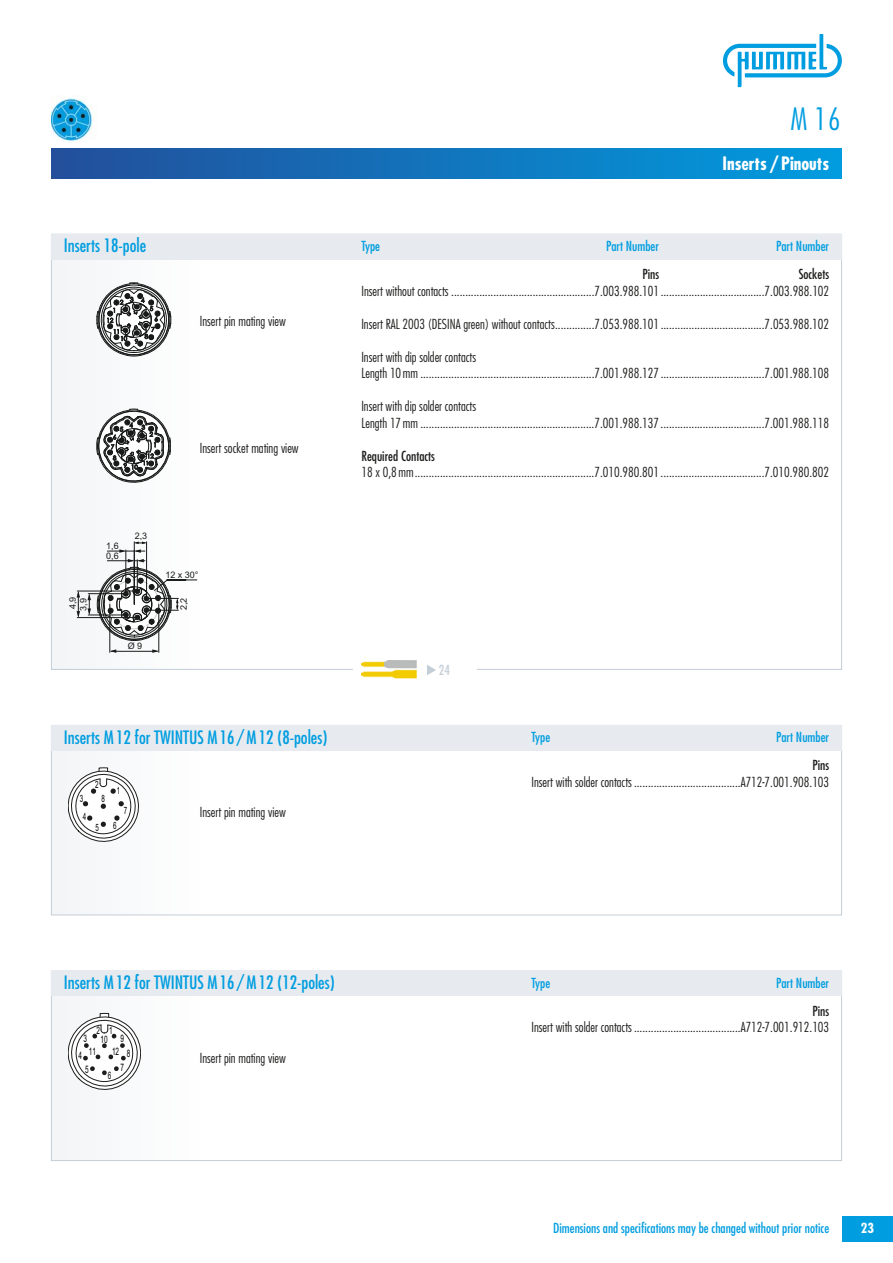
<style>
.page{position:relative;width:893px;height:1263px;background:#fff}
.page>*{position:absolute;margin:0;border:0;box-sizing:border-box;transform-origin:0 0}
.t1{font:300 condensed 30px "Futura Std";color:#009de0}
.t2{font:condensed 18px "Futura Std";color:#009de0}
.t3{font:700 condensed 18px "Futura Std";color:#fff}
.t4{font:300 condensed 13.5px "Futura Std";color:#1d1d1c}
.t5{font:condensed 13.5px "Futura Std";color:#009de0}
.t6{font:condensed 13.5px "Futura Std";color:#1d1d1c}
.t7{font:700 condensed 13.5px "Futura Std";color:#fff}
.t8{font:condensed 13.5px "Futura Std";color:#c3ced7}
.t9{font:10.35px "Arial";color:#000;scale:.62 1}
.t10{font:10.05px "Arial";color:#000;scale:.63 1}
.t11{font:9px/10.1px "Arial";color:#181919}
</style>
<div class="page">
<div style="left:51px;top:149px;width:791px;height:30px;background:linear-gradient(to right,#234e9a,#009cdf)"></div>
<div style="left:842px;top:1216px;width:51px;height:26px;background:#009de0"></div>
<div style="left:51px;top:259px;width:149px;height:411px;background:#f7f8fa"></div>
<div style="left:51px;top:234px;width:791px;height:25px;background:#e7ebef"></div>
<svg style="left:427px;top:665px;width:9px;height:10px"></svg>
<img style="left:361px;top:660px;width:56px;height:19px">
<svg style="left:96px;top:282px;width:76px;height:74px"></svg>
<svg style="left:96px;top:408px;width:75px;height:75px"></svg>
<svg style="left:152px;top:649px;width:7px;height:4px"></svg>
<hr style="left:77px;top:617px;width:60px;height:1px;background:#181919">
<hr style="left:77px;top:591px;width:60px;height:1px;background:#181919">
<svg style="left:77px;top:591px;width:3px;height:27px"></svg>
<hr style="left:110px;top:604px;width:1px;height:48px;background:#181919">
<hr style="left:159px;top:604px;width:1px;height:48px;background:#181919">
<hr style="left:111px;top:651px;width:46px;height:1px;background:#181919">
<hr style="left:126px;top:550px;width:1px;height:44px;background:#181919">
<hr style="left:134px;top:542px;width:1px;height:62px;background:#181919">
<hr style="left:146px;top:542px;width:1px;height:56px;background:#181919">
<svg style="left:107px;top:541px;width:40px;height:12px"></svg>
<svg style="left:86px;top:559px;width:112px;height:82px"></svg>
<svg style="left:723px;top:34px;width:119px;height:53px"></svg>
<img style="left:51px;top:96px;width:41px;height:46px">
<div style="left:51px;top:750px;width:149px;height:164px;background:#fafafb"></div>
<div style="left:51px;top:996px;width:149px;height:164px;background:#fafbfb"></div>
<div style="left:51px;top:725px;width:791px;height:25px;background:#e7ebef"></div>
<div style="left:51px;top:971px;width:791px;height:25px;background:#e7ebef"></div>
<svg style="left:68px;top:767px;width:71px;height:75px"></svg>
<svg style="left:68px;top:1012px;width:73px;height:78px"></svg>
<p class="t1" style="left:790px;top:106px;width:52px">M 16</p>
<p class="t3" style="left:722px;top:153px;width:108px">Inserts / Pinouts</p>
<p class="t2" style="left:64px;top:238px;width:84px">Inserts 18-pole</p>
<p class="t5" style="left:361px;top:240px;width:20px">Type</p>
<p class="t5" style="left:606px;top:240px;width:54px">Part Number</p>
<p class="t5" style="left:776px;top:240px;width:54px">Part Number</p>
<p class="t6" style="left:642px;top:268px;width:18px">Pins</p>
<p class="t6" style="left:799px;top:268px;width:32px">Sockets</p>
<p class="t4" style="left:361px;top:285px;width:469px">Insert without contacts ...................................................7.003.988.101 .....................................7.003.988.102</p>
<p class="t4" style="left:361px;top:318px;width:469px">Insert RAL 2003 (DESINA green) without contacts..............7.053.988.101 .....................................7.053.988.102</p>
<p class="t4" style="left:361px;top:351px;width:116px">Insert with dip solder contacts</p>
<p class="t4" style="left:361px;top:367px;width:469px">Length 10 mm ..............................................................7.001.988.127 .....................................7.001.988.108</p>
<p class="t4" style="left:361px;top:400px;width:116px">Insert with dip solder contacts</p>
<p class="t4" style="left:361px;top:417px;width:469px">Length 17 mm ..............................................................7.001.988.137 .....................................7.001.988.118</p>
<p class="t6" style="left:361px;top:449px;width:75px">Required Contacts</p>
<p class="t4" style="left:361px;top:466px;width:469px">18 x 0,8 mm................................................................7.010.980.801 .....................................7.010.980.802</p>
<p class="t4" style="left:200px;top:315px;width:88px">Insert pin mating view</p>
<p class="t4" style="left:200px;top:443px;width:100px">Insert socket mating view</p>
<p class="t11" style="left:106px;top:540px;width:14px">1,6<br>0,6</p>
<p class="t11" style="left:135px;top:531px;width:14px">2,3</p>
<p class="t11" style="left:165px;top:570px;width:35px">12 x 30°</p>
<p class="t11" style="left:68px;top:609px;width:14px;rotate:-90deg">4,9</p>
<p class="t11" style="left:78px;top:611px;width:14px;rotate:-90deg">3,9</p>
<p class="t11" style="left:179px;top:610px;width:14px;rotate:-90deg">2,2</p>
<p class="t11" style="left:128px;top:641px;width:16px">Ø 9</p>
<p class="t2" style="left:64px;top:729px;width:265px">Inserts M 12 for TWINTUS M 16 / M 12 (8-poles)</p>
<p class="t10" style="left:95px;top:778px;width:7px">2</p>
<p class="t10" style="left:80px;top:792px;width:7px">3</p>
<p class="t10" style="left:102px;top:792px;width:7px">8</p>
<p class="t10" style="left:117px;top:784px;width:7px">1</p>
<p class="t10" style="left:83px;top:810px;width:7px">4</p>
<p class="t10" style="left:124px;top:805px;width:7px">7</p>
<p class="t10" style="left:96px;top:822px;width:7px">5</p>
<p class="t10" style="left:113px;top:819px;width:7px">6</p>
<p class="t4" style="left:200px;top:806px;width:88px">Insert pin mating view</p>
<p class="t8" style="left:439px;top:664px;width:13px">24</p>
<p class="t5" style="left:531px;top:731px;width:20px">Type</p>
<p class="t5" style="left:776px;top:731px;width:54px">Part Number</p>
<p class="t6" style="left:813px;top:759px;width:18px">Pins</p>
<p class="t4" style="left:531px;top:776px;width:299px">Insert with solder contacts ......................................A712-7.001.908.103</p>
<p class="t2" style="left:64px;top:974px;width:272px">Inserts M 12 for TWINTUS M 16 / M 12 (12-poles)</p>
<p class="t9" style="left:84px;top:1033px;width:7px">3</p>
<p class="t9" style="left:96px;top:1024px;width:7px">2</p>
<p class="t9" style="left:109px;top:1024px;width:7px">1</p>
<p class="t9" style="left:101px;top:1033px;width:13px">10</p>
<p class="t9" style="left:121px;top:1033px;width:7px">9</p>
<p class="t9" style="left:89px;top:1046px;width:13px">11</p>
<p class="t9" style="left:79px;top:1049px;width:7px">4</p>
<p class="t9" style="left:112px;top:1046px;width:13px">12</p>
<p class="t9" style="left:127px;top:1047px;width:7px">8</p>
<p class="t9" style="left:85px;top:1063px;width:7px">5</p>
<p class="t9" style="left:108px;top:1070px;width:7px">6</p>
<p class="t9" style="left:121px;top:1061px;width:7px">7</p>
<p class="t4" style="left:200px;top:1052px;width:88px">Insert pin mating view</p>
<p class="t5" style="left:531px;top:976px;width:20px">Type</p>
<p class="t5" style="left:776px;top:976px;width:54px">Part Number</p>
<p class="t6" style="left:813px;top:1004px;width:18px">Pins</p>
<p class="t4" style="left:531px;top:1021px;width:299px">Insert with solder contacts ......................................A712-7.001.912.103</p>
<p class="t5" style="left:553px;top:1222px;width:278px">Dimensions and specifications may be changed without prior notice</p>
<p class="t7" style="left:861px;top:1220px;width:15px">23</p>
</div>
